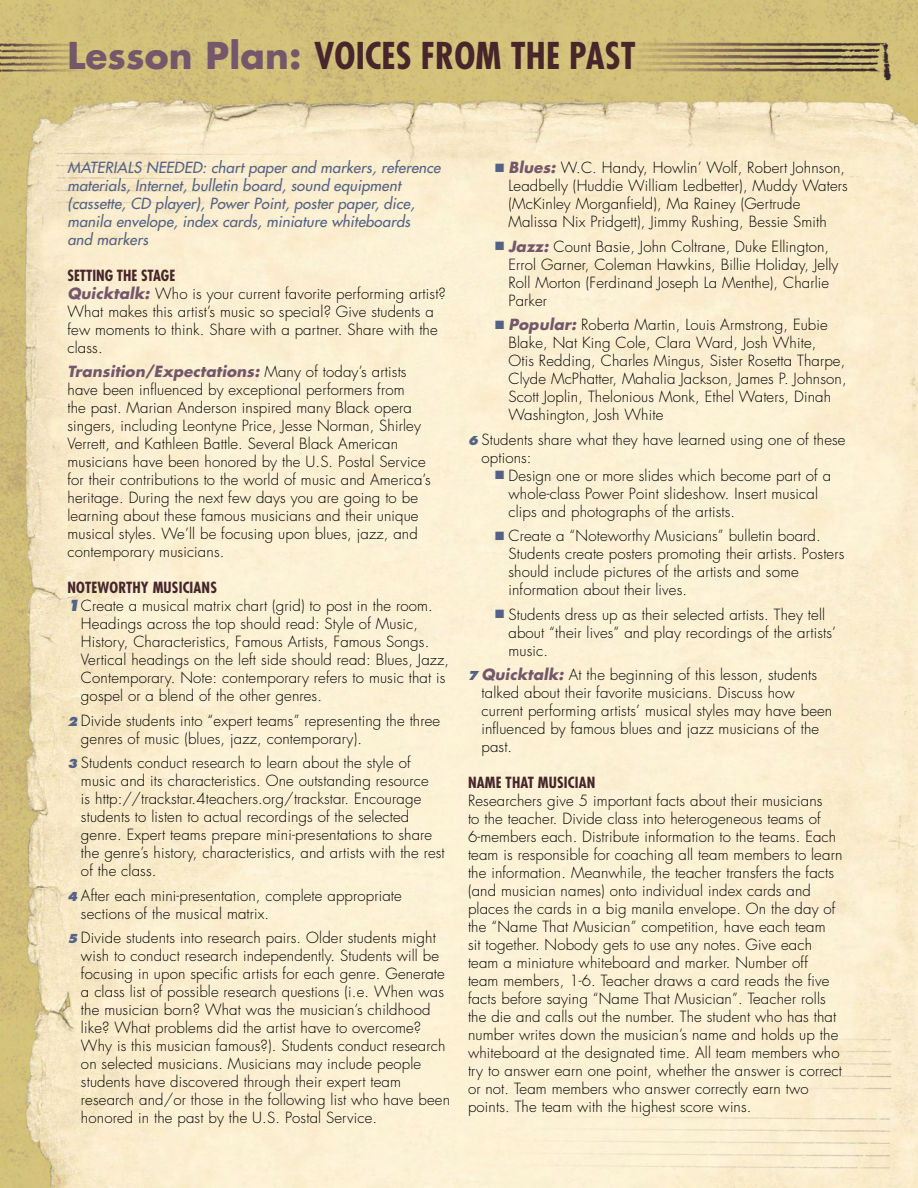
<style>
.page{position:relative;width:918px;height:1188px;background:#fff}
.page>*{position:absolute;margin:0;border:0;box-sizing:border-box;transform-origin:0 0}
.t1{font:700 condensed 36px "Futura";letter-spacing:.005em;color:#46262b}
.t2{font:300 15px/18px "Futura";letter-spacing:.01em;color:#000}
.t3{font:italic 15px/18px "Futura";letter-spacing:.01em;color:#546385}
.t4{font:700 condensed 15px "Futura";letter-spacing:.01em;color:#46262b}
.s1{font-stretch:normal;color:#74576a}
.s2{font-weight:700;font-stretch:condensed;color:#46262b}
.s3{font-weight:700;font-style:italic;color:#74576a}
.s4{font-weight:800;font-style:italic;color:#546385}
.s5{font-weight:800;font-style:italic;font-size:12px;color:#546385}
.s6{color:#546385}
</style>
<div class="page">
<img style="left:0;top:0;width:918px;height:1188px">
<h1 class="t1" style="left:68px;top:33px;width:570px"><span class="s1">Lesson Plan:</span> VOICES FROM THE PAST</h1>
<p class="t3" style="left:67px;top:158px;width:375px">MATERIALS NEEDED: chart paper and markers, reference materials, Internet, bulletin board, sound equipment (cassette, CD player), Power Point, poster paper, dice, manila envelope, index cards, miniature whiteboards<br>and markers</p>
<p class="t2" style="left:67px;top:267px;width:380px"><span class="s2">SETTING THE STAGE<br></span><span class="s3">Quicktalk:</span> Who is your current favorite performing artist?<br>What makes this artist’s music so special? Give students a few moments to think. Share with a partner. Share with the class.</p>
<p class="t2" style="left:68px;top:363px;width:365px"><span class="s3">Transition/Expectations:</span> Many of today’s artists have been influenced by exceptional performers from<br>the past. Marian Anderson inspired many Black opera singers, including Leontyne Price, Jesse Norman, Shirley Verrett, and Kathleen Battle. Several Black American musicians have been honored by the U.S. Postal Service for their contributions to the world of music and America’s heritage. During the next few days you are going to be learning about these famous musicians and their unique musical styles. We’ll be focusing upon blues, jazz, and contemporary musicians.</p>
<p class="t4" style="left:68px;top:578px;width:151px">NOTEWORTHY MUSICIANS</p>
<p class="t2" style="left:68px;top:597px;width:367px"><span class="s4">1</span> Create a musical matrix chart (grid) to post in the room.</p>
<p class="t2" style="left:81px;top:615px;width:339px">Headings across the top should read: Style of Music,</p>
<p class="t2" style="left:81px;top:633px;width:350px">History, Characteristics, Famous Artists, Famous Songs.</p>
<p class="t2" style="left:81px;top:651px;width:370px">Vertical headings on the left side should read: Blues, Jazz,</p>
<p class="t2" style="left:81px;top:669px;width:366px">Contemporary. Note: contemporary refers to music that is</p>
<p class="t2" style="left:81px;top:687px;width:243px">gospel or a blend of the other genres.</p>
<p class="t2" style="left:81px;top:712px;width:361px;text-indent:-13px"><span class="s5">2</span> Divide students into “expert teams” representing the three genres of music (blues, jazz, contemporary).</p>
<p class="t2" style="left:81px;top:754px;width:365px;text-indent:-13px"><span class="s5">3</span> Students conduct research to learn about the style of music and its characteristics. One outstanding resource<br>is http://trackstar.4teachers.org/trackstar. Encourage students to listen to actual recordings of the selected genre. Expert teams prepare mini-presentations to share the genre’s history, characteristics, and artists with the rest of the class.</p>
<p class="t2" style="left:81px;top:887px;width:322px;text-indent:-13px"><span class="s5">4</span> After each mini-presentation, complete appropriate sections of the musical matrix.</p>
<p class="t2" style="left:81px;top:929px;width:371px;text-indent:-13px"><span class="s5">5</span> Divide students into research pairs. Older students might wish to conduct research independently. Students will be focusing in upon specific artists for each genre. Generate a class list of possible research questions (i.e. When was the musician born? What was the musician’s childhood like? What problems did the artist have to overcome?<br>Why is this musician famous?). Students conduct research on selected musicians. Musicians may include people students have discovered through their expert team research and/or those in the following list who have been honored in the past by the U.S. Postal Service.</p>
<p class="t2" style="left:508px;top:159px;width:341px;text-indent:-14px"><span class="s6">■</span> <span class="s3">Blues:</span> W.C. Handy, Howlin’ Wolf, Robert Johnson, Leadbelly (Huddie William Ledbetter), Muddy Waters (McKinley Morganfield), Ma Rainey (Gertrude Malissa Nix Pridgett), Jimmy Rushing, Bessie Smith</p>
<p class="t2" style="left:508px;top:237px;width:332px;text-indent:-14px"><span class="s6">■</span> <span class="s3">Jazz:</span> Count Basie, John Coltrane, Duke Ellington, Errol Garner, Coleman Hawkins, Billie Holiday, Jelly Roll Morton (Ferdinand Joseph La Menthe), Charlie Parker</p>
<p class="t2" style="left:508px;top:316px;width:340px;text-indent:-14px"><span class="s6">■</span> <span class="s3">Popular:</span> Roberta Martin, Louis Armstrong, Eubie Blake, Nat King Cole, Clara Ward, Josh White,<br>Otis Redding, Charles Mingus, Sister Rosetta Tharpe, Clyde McPhatter, Mahalia Jackson, James P. Johnson, Scott Joplin, Thelonious Monk, Ethel Waters, Dinah Washington, Josh White</p>
<p class="t2" style="left:482px;top:430px;width:366px;text-indent:-14px"><span class="s5">6</span> Students share what they have learned using one of these options:</p>
<p class="t2" style="left:508px;top:466px;width:324px;text-indent:-13px"><span class="s6">■</span> Design one or more slides which become part of a whole-class Power Point slideshow. Insert musical clips and photographs of the artists.</p>
<p class="t2" style="left:508px;top:527px;width:337px;text-indent:-13px"><span class="s6">■</span> Create a “Noteworthy Musicians” bulletin board.<br>Students create posters promoting their artists. Posters should include pictures of the artists and some information about their lives.</p>
<p class="t2" style="left:508px;top:605px;width:329px;text-indent:-13px"><span class="s6">■</span> Students dress up as their selected artists. They tell about “their lives” and play recordings of the artists’ music.</p>
<p class="t2" style="left:481px;top:666px;width:352px;text-indent:-13px"><span class="s5">7</span> <span class="s3">Quicktalk:</span> At the beginning of this lesson, students talked about their favorite musicians. Discuss how current performing artists’ musical styles may have been influenced by famous blues and jazz musicians of the past.</p>
<p class="t4" style="left:468px;top:773px;width:129px">NAME THAT MUSICIAN</p>
<p class="t2" style="left:468px;top:792px;width:376px">Researchers give 5 important facts about their musicians<br>to the teacher. Divide class into heterogeneous teams of 6-members each. Distribute information to the teams. Each team is responsible for coaching all team members to learn the information. Meanwhile, the teacher transfers the facts (and musician names) onto individual index cards and places the cards in a big manila envelope. On the day of the “Name That Musician” competition, have each team<br>sit together. Nobody gets to use any notes. Give each team a miniature whiteboard and marker. Number off<br>team members, 1-6. Teacher draws a card reads the five facts before saying “Name That Musician”. Teacher rolls the die and calls out the number. The student who has that number writes down the musician’s name and holds up the whiteboard at the designated time. All team members who try to answer earn one point, whether the answer is correct or not. Team members who answer correctly earn two points. The team with the highest score wins.</p>
</div>
